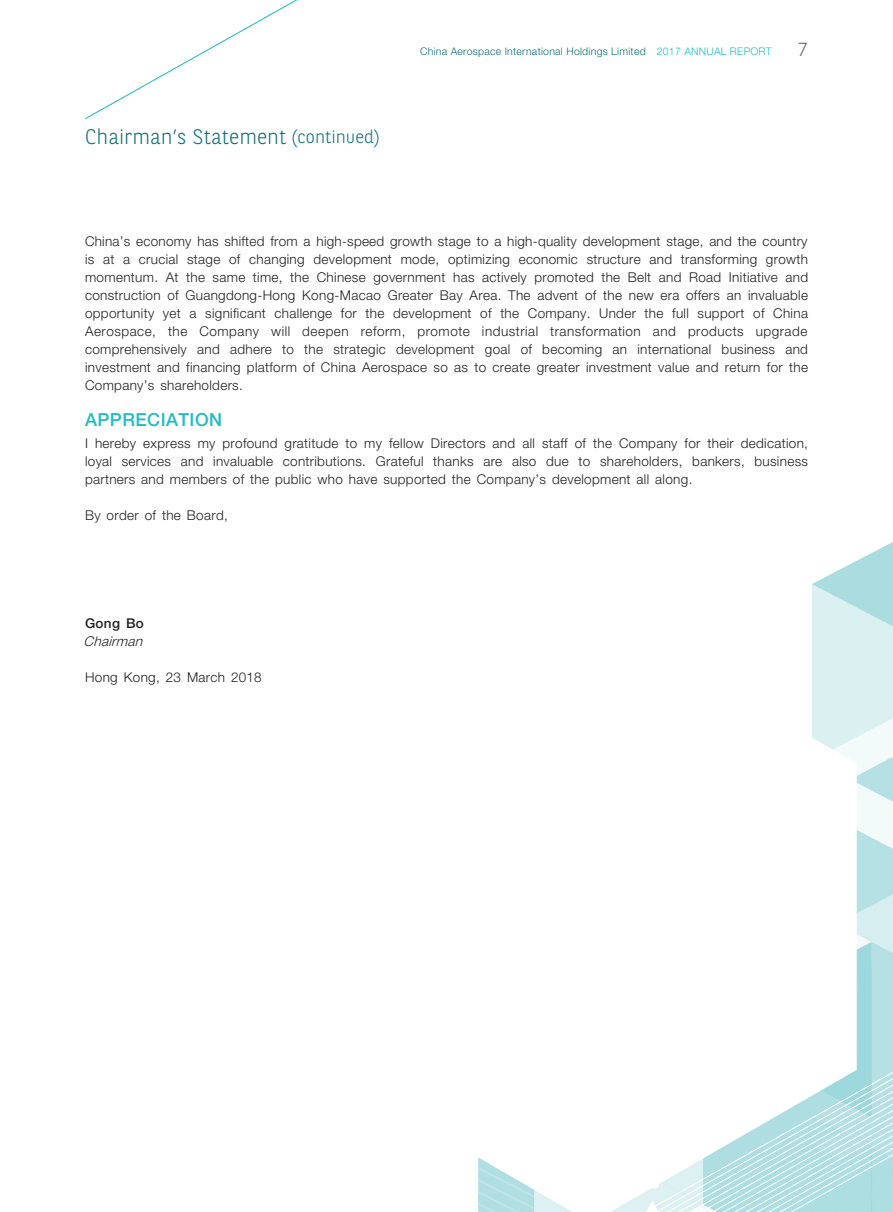
<style>
.page{position:relative;width:893px;height:1212px;background:#fff}
.page>*{position:absolute;margin:0;border:0;box-sizing:border-box;transform-origin:0 0}
.t1{font:300 21px "BNPP Sans";color:#0f7175}
.t2{font:300 18.9px "BNPP Sans";color:#636366}
._03_H1{font:500 18px "Helvetica Neue LT Std";letter-spacing:.025em;color:#21bdc2}
._01_Body_Text{font:300 13.5px/18px "Helvetica Neue LT Std";letter-spacing:.025em;color:#231f20;text-align:justify}
._01_Body_Text-2{font:italic 300 13.5px "Helvetica Neue LT Std";color:#231f20}
._01_Body_Text-3{font:500 13.5px "Helvetica Neue LT Std";letter-spacing:.025em;color:#231f20}
.t3{font:300 10.5px "Helvetica Neue LT Std";letter-spacing:.025em;color:#0f7175}
.s1{font-size:18px}
.s2{color:#21bdc2}
</style>
<div class="page">
<img style="left:478px;top:542px;width:415px;height:670px">
<svg style="left:608px;top:958px;width:285px;height:45px"></svg>
<svg style="left:541px;top:1003px;width:11px;height:209px"></svg>
<svg style="left:552px;top:1003px;width:11px;height:209px"></svg>
<svg style="left:563px;top:1003px;width:12px;height:209px"></svg>
<svg style="left:575px;top:1003px;width:11px;height:209px"></svg>
<svg style="left:586px;top:1003px;width:11px;height:209px"></svg>
<svg style="left:597px;top:1003px;width:11px;height:209px"></svg>
<svg style="left:608px;top:1003px;width:285px;height:209px"></svg>
<svg style="left:85px;top:0;width:213px;height:119px"></svg>
<h1 class="t1" style="left:85px;top:122px;width:296px">Chairman’s Statement <span class="s1">(continued)</span></h1>
<p class="t3" style="left:420px;top:45px;width:353px">China Aerospace International Holdings Limited <span class="s2">2017 ANNUAL REPORT</span></p>
<h2 class="t2" style="left:798px;top:36px;width:12px">7</h2>
<p class="_01_Body_Text" style="left:85px;top:232px;width:725px">China’s economy has shifted from a high-speed growth stage to a high-quality development stage, and the country is at a crucial stage of changing development mode, optimizing economic structure and transforming growth momentum. At the same time, the Chinese government has actively promoted the Belt and Road Initiative and construction of Guangdong-Hong Kong-Macao Greater Bay Area. The advent of the new era offers an invaluable opportunity yet a significant challenge for the development of the Company. Under the full support of China Aerospace, the Company will deepen reform, promote industrial transformation and products upgrade comprehensively and adhere to the strategic development goal of becoming an international business and investment and financing platform of China Aerospace so as to create greater investment value and return for the Company’s shareholders.</p>
<p class="_03_H1" style="left:85px;top:409px;width:139px">APPRECIATION</p>
<p class="_01_Body_Text" style="left:85px;top:434px;width:724px">I hereby express my profound gratitude to my fellow Directors and all staff of the Company for their dedication, loyal services and invaluable contributions. Grateful thanks are also due to shareholders, bankers, business partners and members of the public who have supported the Company’s development all along.</p>
<p class="_01_Body_Text" style="left:85px;top:506px;width:144px">By order of the Board,</p>
<p class="_01_Body_Text-3" style="left:85px;top:615px;width:60px">Gong Bo</p>
<p class="_01_Body_Text-2" style="left:84px;top:633px;width:64px">Chairman</p>
<p class="_01_Body_Text" style="left:85px;top:668px;width:178px">Hong Kong, 23 March 2018</p>
</div>
